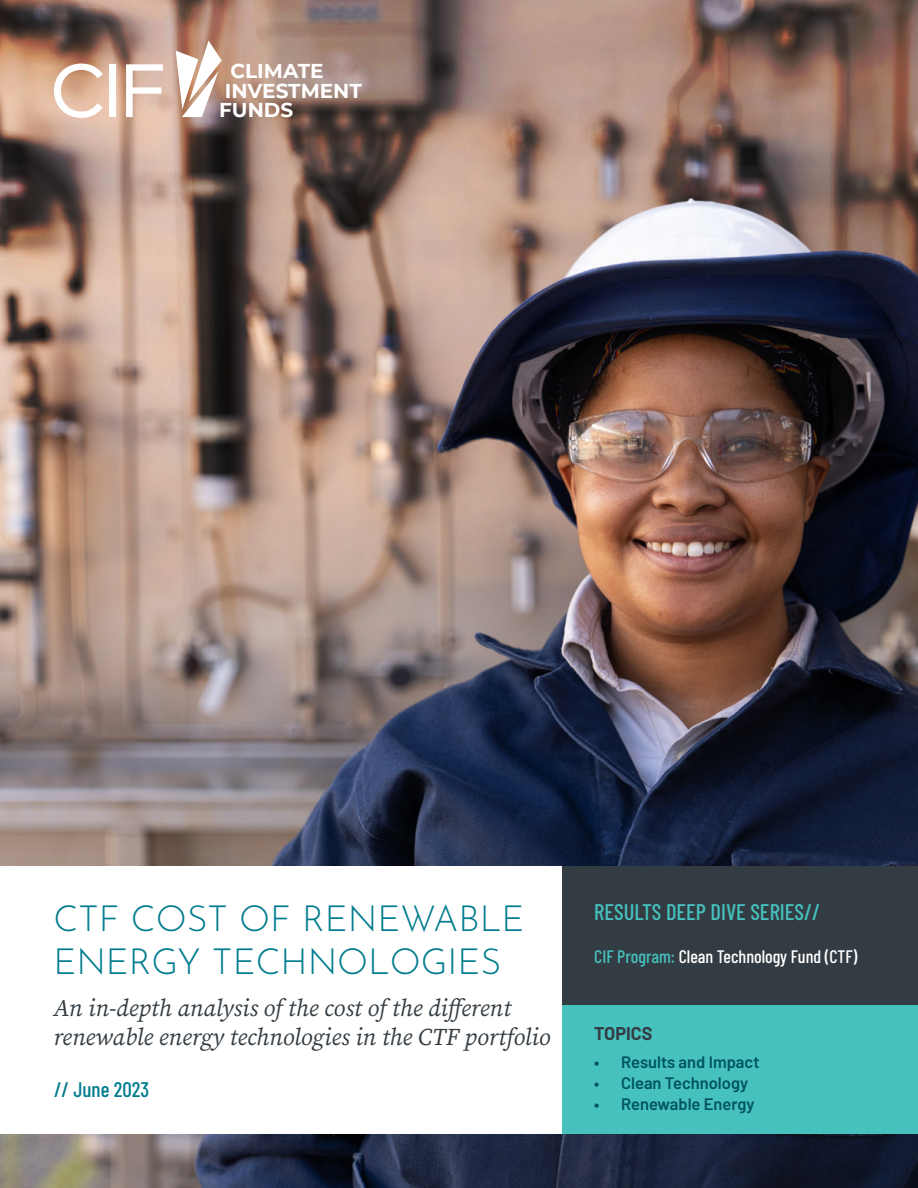
<style>
.page{position:relative;width:918px;height:1188px;background:#fff}
.page>*{position:absolute;margin:0;border:0;box-sizing:border-box;transform-origin:0 0}
.t1{font:100 36px/43.2px "Josefin Sans";color:#007c8e}
.t2{font:italic 24px/28.8px "Source Serif Variable";color:#333c42}
.t3{font:500 22.5px "Barlow Condensed";color:#46c1be}
.t4{font:500 21px "Barlow Condensed";color:#007c8e}
.t5{font:700 20.1px/19.4px "Montserrat";color:#fff}
.t6{font:500 18px "Barlow Condensed";color:#fff}
.t7{font:700 18px "Barlow";color:#333c42}
.t8{font:600 16.5px "Barlow";color:#005360}
.s1{color:#46c1be}
</style>
<div class="page">
<img style="left:0;top:0;width:918px;height:1188px">
<div style="left:0;top:866px;width:563px;height:268px;background:#fff"></div>
<div style="left:563px;top:866px;width:355px;height:171px;background:#333c42"></div>
<div style="left:563px;top:1006px;width:355px;height:128px;background:#46c1be"></div>
<svg style="left:54px;top:64px;width:49px;height:54px"></svg>
<div style="left:109px;top:64px;width:7px;height:53px;background:#fff"></div>
<svg style="left:126px;top:64px;width:37px;height:53px"></svg>
<svg style="left:176px;top:41px;width:46px;height:76px"></svg>
<p class="t5" style="left:219px;top:61px;width:144px;text-indent:11px">CLIMATE<br>INVESTMENT<br>FUNDS</p>
<h1 class="t1" style="left:53px;top:894px;width:473px">CTF COST OF RENEWABLE<br>ENERGY TECHNOLOGIES</h1>
<p class="t2" style="left:53px;top:994px;width:499px">An in-depth analysis of the cost of the different renewable energy technologies in the CTF portfolio</p>
<p class="t4" style="left:54px;top:1074px;width:97px">// June 2023</p>
<p class="t3" style="left:594px;top:896px;width:228px">RESULTS DEEP DIVE SERIES//</p>
<p class="t6" style="left:594px;top:944px;width:265px"><span class="s1">CIF Program:</span> Clean Technology Fund (CTF)</p>
<p class="t7" style="left:594px;top:1020px;width:60px">TOPICS</p>
<p class="t8" style="left:594px;top:1050px;width:167px">• Results and Impact</p>
<p class="t8" style="left:594px;top:1071px;width:155px">• Clean Technology</p>
<p class="t8" style="left:594px;top:1092px;width:162px">• Renewable Energy</p>
</div>
